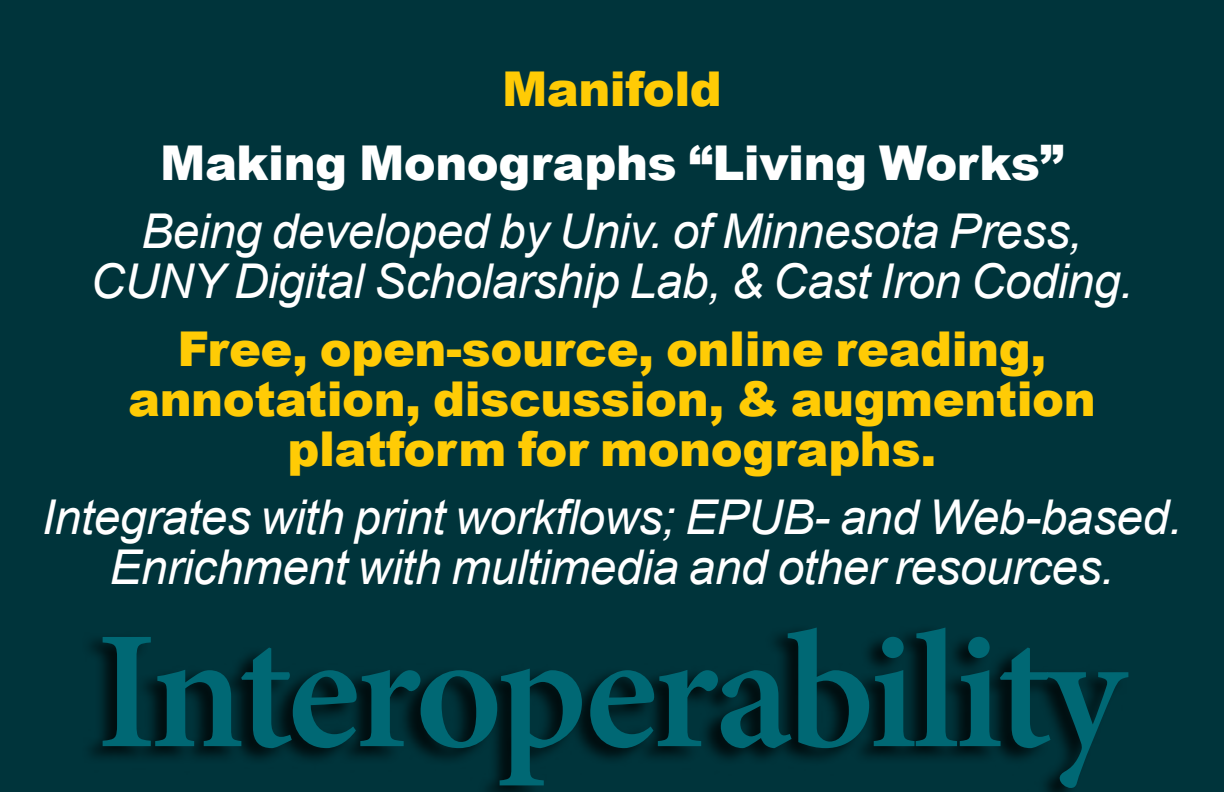
<style>
.page{position:relative;width:1224px;height:792px;background:#00343b}
.page>*{position:absolute;margin:0;border:0;box-sizing:border-box;transform-origin:0 0}
.t1{font:600 168px "Minion Pro";letter-spacing:-.03em;color:#006874}
.t2{font:italic 48px/50px "Arial";letter-spacing:-.01em;color:#fff;text-align:center}
.t3{font:900 48px/50px "Arial";letter-spacing:-.01em;color:#ffcb05;text-align:center}
.t4{font:900 48px "Arial";letter-spacing:-.01em;color:#fff}
</style>
<div class="page">
<div style="left:81px;top:624px;width:1046px;height:168px;background:#000;opacity:.75"></div>
<p class="t3" style="left:502px;top:63px;width:221px">Manifold</p>
<p class="t4" style="left:160px;top:128px;width:905px">Making Monographs “Living Works”</p>
<p class="t2" style="left:90px;top:207px;width:1044px">Being developed by Univ. of Minnesota Press,<br>CUNY Digital Scholarship Lab, &amp; Cast Iron Coding.</p>
<p class="t3" style="left:128px;top:323px;width:969px">Free, open-source, online reading, annotation, discussion, &amp; augmention platform for monographs.</p>
<p class="t2" style="left:42px;top:493px;width:1142px">Integrates with print workflows; EPUB- and Web-based.<br>Enrichment with multimedia and other resources.</p>
<h1 class="t1" style="left:96px;top:576px;width:1031px">Interoperability</h1>
</div>
